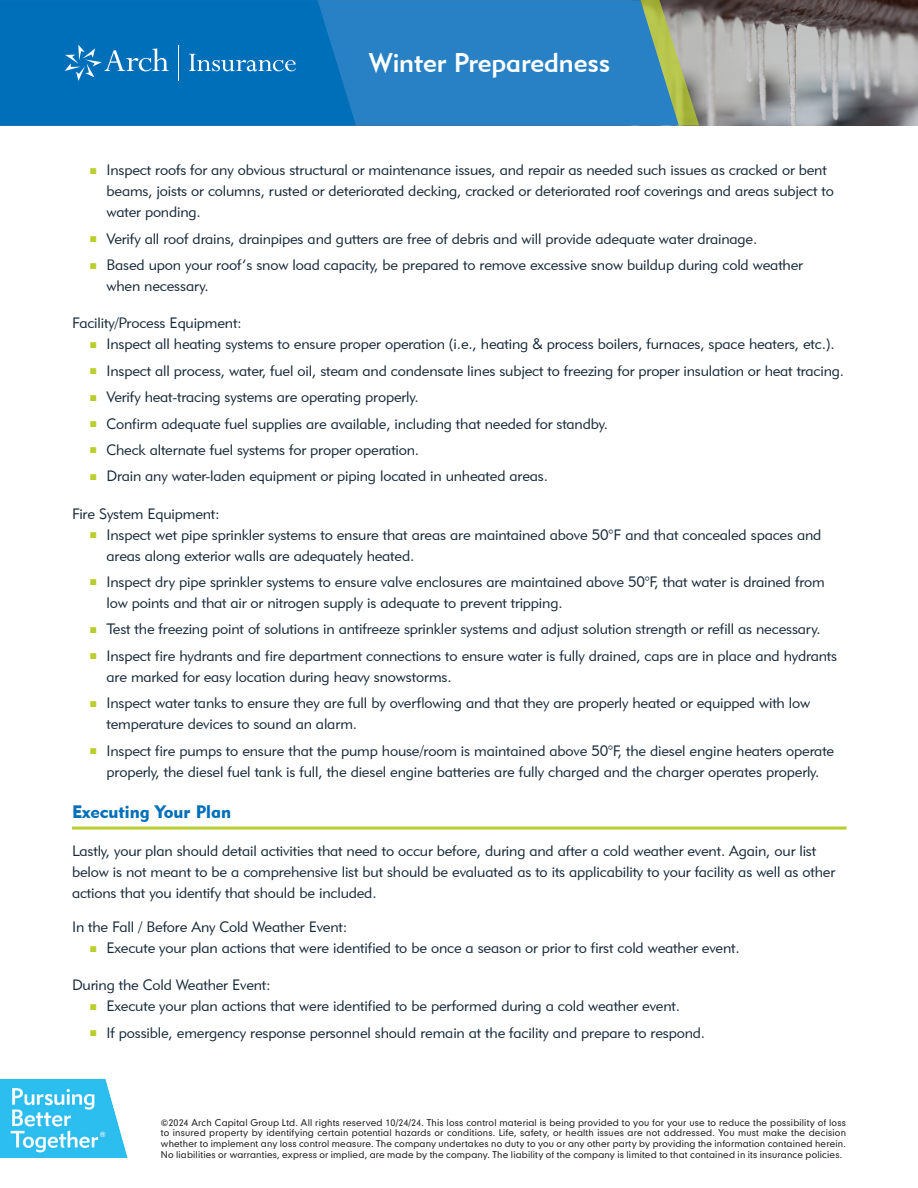
<style>
.page{position:relative;width:918px;height:1188px;background:#fff}
.page>*{position:absolute;margin:0;border:0;box-sizing:border-box;transform-origin:0 0}
.t1{font:27px "Geometric 415 BT Medium A";letter-spacing:-.005em;color:#fff}
.t2{font:18px "Geometric 415 BT Black A";color:#006fba}
.t3{font:15px/21px "Geometric 415 BT Lite A";letter-spacing:-.01em;color:#172938}
.t4{font:9px/10.8px "Geometric 706 BT Medium B";letter-spacing:.015em;color:#231f20;text-align:justify}
.s1{color:#bace2b}
</style>
<div class="page">
<img style="left:0;top:1079px;width:128px;height:79px">
<img style="left:699px;top:0;width:219px;height:125px">
<div style="left:356px;top:0;width:285px;height:125px;background:#2881c4"></div>
<svg style="left:641px;top:0;width:58px;height:125px;background:#7d9d89"></svg>
<div style="left:0;top:0;width:356px;height:125px;background:#006fba"></div>
<svg style="left:189px;top:54px;width:107px;height:17px;background:#398fc9"></svg>
<hr style="left:179px;top:45px;width:1px;height:35px;background:#fff">
<svg style="left:65px;top:45px;width:104px;height:36px;background:#2382c3"></svg>
<hr style="left:72px;top:827px;width:775px;height:3px;background:#bace2b">
<p class="t1" style="left:369px;top:46px;width:243px">Winter Preparedness</p>
<p class="t3" style="left:106px;top:159px;width:729px;text-indent:-16px"><span class="s1">■</span> Inspect roofs for any obvious structural or maintenance issues, and repair as needed such issues as cracked or bent beams, joists or columns, rusted or deteriorated decking, cracked or deteriorated roof coverings and areas subject to water ponding.</p>
<p class="t3" style="left:90px;top:228px;width:669px"><span class="s1">■</span> Verify all roof drains, drainpipes and gutters are free of debris and will provide adequate water drainage.</p>
<p class="t3" style="left:106px;top:254px;width:698px;text-indent:-16px"><span class="s1">■</span> Based upon your roof’s snow load capacity, be prepared to remove excessive snow buildup during cold weather when necessary.</p>
<p class="t3" style="left:72px;top:312px;width:171px">Facility/Process Equipment:</p>
<p class="t3" style="left:90px;top:333px;width:746px"><span class="s1">■</span> Inspect all heating systems to ensure proper operation (i.e., heating &amp; process boilers, furnaces, space heaters, etc.).</p>
<p class="t3" style="left:90px;top:360px;width:756px"><span class="s1">■</span> Inspect all process, water, fuel oil, steam and condensate lines subject to freezing for proper insulation or heat tracing.</p>
<p class="t3" style="left:90px;top:386px;width:330px"><span class="s1">■</span> Verify heat-tracing systems are operating properly.</p>
<p class="t3" style="left:90px;top:413px;width:520px"><span class="s1">■</span> Confirm adequate fuel supplies are available, including that needed for standby.</p>
<p class="t3" style="left:90px;top:439px;width:331px"><span class="s1">■</span> Check alternate fuel systems for proper operation.</p>
<p class="t3" style="left:90px;top:465px;width:460px"><span class="s1">■</span> Drain any water-laden equipment or piping located in unheated areas.</p>
<p class="t3" style="left:72px;top:503px;width:149px">Fire System Equipment:</p>
<p class="t3" style="left:106px;top:524px;width:716px;text-indent:-16px"><span class="s1">■</span> Inspect wet pipe sprinkler systems to ensure that areas are maintained above 50°F and that concealed spaces and areas along exterior walls are adequately heated.</p>
<p class="t3" style="left:106px;top:571px;width:720px;text-indent:-16px"><span class="s1">■</span> Inspect dry pipe sprinkler systems to ensure valve enclosures are maintained above 50°F, that water is drained from low points and that air or nitrogen supply is adequate to prevent tripping.</p>
<p class="t3" style="left:90px;top:618px;width:732px"><span class="s1">■</span> Test the freezing point of solutions in antifreeze sprinkler systems and adjust solution strength or refill as necessary.</p>
<p class="t3" style="left:106px;top:645px;width:732px;text-indent:-16px"><span class="s1">■</span> Inspect fire hydrants and fire department connections to ensure water is fully drained, caps are in place and hydrants are marked for easy location during heavy snowstorms.</p>
<p class="t3" style="left:106px;top:692px;width:705px;text-indent:-16px"><span class="s1">■</span> Inspect water tanks to ensure they are full by overflowing and that they are properly heated or equipped with low temperature devices to sound an alarm.</p>
<p class="t3" style="left:90px;top:740px;width:746px;text-align:center"><span class="s1">■</span> Inspect fire pumps to ensure that the pump house/room is maintained above 50°F, the diesel engine heaters operate properly, the diesel fuel tank is full, the diesel engine batteries are fully charged and the charger operates properly.</p>
<p class="t2" style="left:72px;top:801px;width:161px">Executing Your Plan</p>
<p class="t3" style="left:72px;top:840px;width:765px">Lastly, your plan should detail activities that need to occur before, during and after a cold weather event. Again, our list below is not meant to be a comprehensive list but should be evaluated as to its applicability to your facility as well as other actions that you identify that should be included.</p>
<p class="t3" style="left:72px;top:916px;width:277px">In the Fall / Before Any Cold Weather Event:</p>
<p class="t3" style="left:90px;top:937px;width:651px"><span class="s1">■</span> Execute your plan actions that were identified to be once a season or prior to first cold weather event.</p>
<p class="t3" style="left:72px;top:974px;width:200px">During the Cold Weather Event:</p>
<p class="t3" style="left:90px;top:995px;width:592px"><span class="s1">■</span> Execute your plan actions that were identified to be performed during a cold weather event.</p>
<p class="t3" style="left:90px;top:1022px;width:617px"><span class="s1">■</span> If possible, emergency response personnel should remain at the facility and prepare to respond.</p>
<p class="t4" style="left:161px;top:1117px;width:687px">©2024 Arch Capital Group Ltd. All rights reserved 10/24/24. This loss control material is being provided to you for your use to reduce the possibility of loss to insured property by identifying certain potential hazards or conditions. Life, safety, or health issues are not addressed. You must make the decision whether to implement any loss control measure. The company undertakes no duty to you or any other party by providing the information contained herein.<br>No liabilities or warranties, express or implied, are made by the company. The liability of the company is limited to that contained in its insurance policies.</p>
</div>
